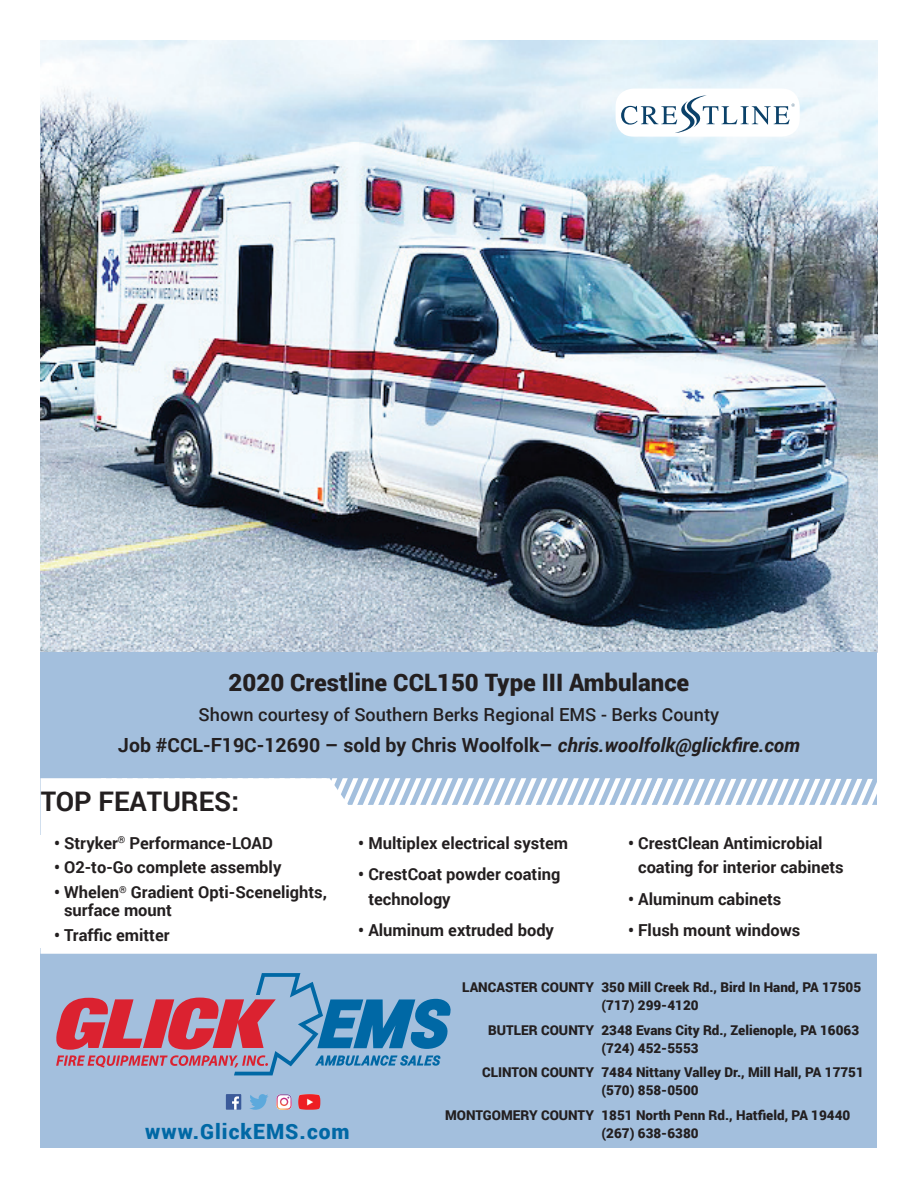
<style>
.page{position:relative;width:918px;height:1188px;background:#fff}
.page>*{position:absolute;margin:0;border:0;box-sizing:border-box;transform-origin:0 0}
.t1{font:italic 900 36px "Roboto";color:#231f20}
.t2{font:700 27px "Roboto";color:#231f20}
.t3{font:900 24px "Roboto";color:#231f20}
.t4{font:900 21px "Roboto";letter-spacing:.05em;color:#0068a5}
.t5{font:700 19.5px "Roboto";color:#231f20}
.t6{font:500 18px "Roboto";color:#231f20}
.t7{font:700 16.5px/24.8px "Roboto";color:#231f20}
.t8{font:900 13.5px/18px "Roboto";color:#231f20}
.s1{font-style:italic}
</style>
<div class="page">
<div style="left:40px;top:948px;width:838px;height:200px;background:#a3bfdd"></div>
<img style="left:40px;top:40px;width:838px;height:612px">
<div style="left:616px;top:89px;width:184px;height:48px;background:#fff;border-radius:18px"></div>
<svg style="left:621px;top:95px;width:174px;height:38px"></svg>
<svg style="left:56px;top:973px;width:395px;height:102px"></svg>
<div style="left:40px;top:652px;width:838px;height:182px;background:#a3bfdd"></div>
<svg style="left:40px;top:778px;width:838px;height:176px"></svg>
<svg style="left:86px;top:778px;width:792px;height:65px"></svg>
<svg style="left:226px;top:1094px;width:15px;height:16px"></svg>
<svg style="left:250px;top:1094px;width:18px;height:16px"></svg>
<svg style="left:277px;top:1094px;width:15px;height:16px"></svg>
<img style="left:298px;top:1094px;width:22px;height:16px">
<h3 class="t3" style="left:229px;top:665px;width:462px">2020 Crestline CCL150 Type III Ambulance</h3>
<p class="t6" style="left:199px;top:702px;width:522px">Shown courtesy of Southern Berks Regional EMS - Berks County</p>
<p class="t5" style="left:118px;top:731px;width:684px">Job #CCL-F19C-12690 – sold by Chris Woolfolk– <span class="s1">chris.woolfolk@glickfire.com</span></p>
<h1 class="t1" style="left:56px;top:776px;width:248px">TOP FEATURES:</h1>
<h2 class="t2" style="left:41px;top:782px;width:200px">TOP FEATURES:</h2>
<p class="t7" style="left:54px;top:830px;width:220px">• Stryker<sup>®</sup> Performance-LOAD</p>
<p class="t7" style="left:54px;top:854px;width:229px">• O2-to-Go complete assembly</p>
<p class="t7" style="left:64px;top:883px;width:264px;line-height:18px;text-indent:-10px">• Whelen<sup>®</sup> Gradient Opti-Scenelights, surface mount</p>
<p class="t7" style="left:54px;top:922px;width:117px">• Traffic emitter</p>
<p class="t7" style="left:358px;top:830px;width:211px">• Multiplex electrical system</p>
<p class="t7" style="left:368px;top:861px;width:194px;text-indent:-10px">• CrestCoat powder coating technology</p>
<p class="t7" style="left:358px;top:917px;width:197px">• Aluminum extruded body</p>
<p class="t7" style="left:638px;top:830px;width:207px;text-indent:-10px">• CrestClean Antimicrobial coating for interior cabinets</p>
<p class="t7" style="left:628px;top:886px;width:155px">• Aluminum cabinets</p>
<p class="t7" style="left:628px;top:917px;width:174px">• Flush mount windows</p>
<p class="t4" style="left:145px;top:1117px;width:206px">www.GlickEMS.com</p>
<p class="t8" style="left:601px;top:978px;width:261px;text-indent:-139px">LANCASTER COUNTY 350 Mill Creek Rd., Bird In Hand, PA 17505 (717) 299-4120</p>
<p class="t8" style="left:601px;top:1020px;width:259px;text-indent:-113px">BUTLER COUNTY 2348 Evans City Rd., Zelienople, PA 16063 (724) 452-5553</p>
<p class="t8" style="left:601px;top:1063px;width:264px;text-indent:-119px">CLINTON COUNTY 7484 Nittany Valley Dr., Mill Hall, PA 17751 (570) 858-0500</p>
<p class="t8" style="left:445px;top:1106px;width:407px;text-align:center">MONTGOMERY COUNTY 1851 North Penn Rd., Hatfield, PA 19440 (267) 638-6380</p>
</div>
